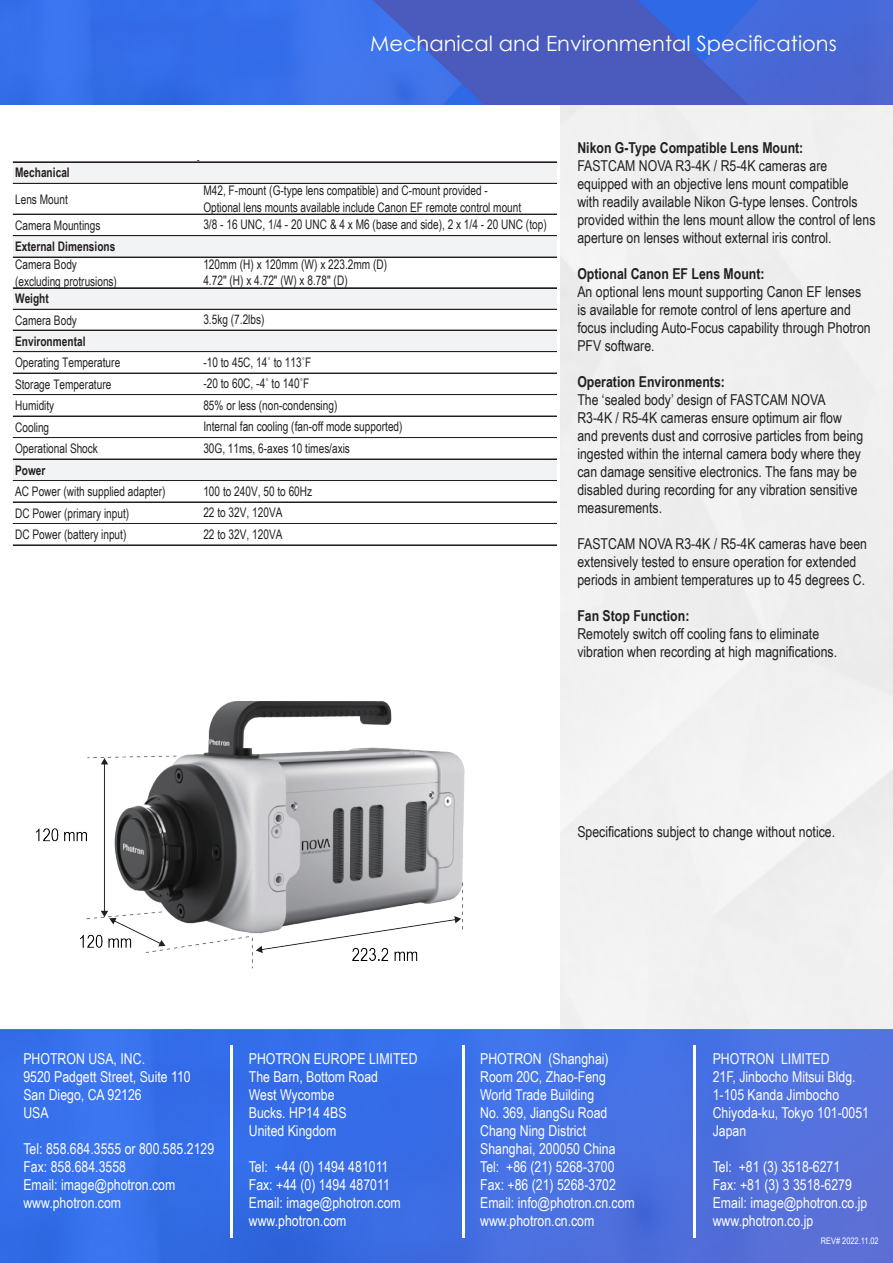
<style>
.page{position:relative;width:893px;height:1263px;background:#fff}
.page>*{position:absolute;margin:0;border:0;box-sizing:border-box;transform-origin:0 0}
.t1{font:21px "Century Gothic";color:#fff}
.t2{font:15px/18px "Arial Narrow";color:#231f20}
.t3{font:15px "Arial Narrow";color:#fff}
.t4{font:700 15px "Arial Narrow";color:#231f20}
.t5{font:13.2px/21.5px "Arial Narrow";color:#231f20;scale:.94 1}
.t6{font:700 13.2px/18.3px "Arial Narrow";color:#231f20;scale:.94 1}
.t7{font:9px "Arial Narrow";color:#fff}
.s1{font-weight:700}
.s2{font-weight:400}
</style>
<div class="page">
<div style="left:561px;top:104px;width:332px;height:926px;background:#f0f0f0"></div>
<img style="left:0;top:1030px;width:893px;height:233px">
<img style="left:0;top:0;width:893px;height:104px">
<hr style="left:231px;top:1045px;width:2px;height:192px;background:#fff">
<hr style="left:462px;top:1045px;width:3px;height:192px;background:#fff">
<hr style="left:693px;top:1045px;width:3px;height:192px;background:#fff">
<div style="left:13px;top:162px;width:544px;height:22px;background:#f2f3f4"></div>
<div style="left:13px;top:236px;width:544px;height:21px;background:#f2f3f4"></div>
<div style="left:13px;top:288px;width:544px;height:22px;background:#f2f3f4"></div>
<div style="left:13px;top:330px;width:544px;height:22px;background:#f2f3f4"></div>
<div style="left:13px;top:459px;width:544px;height:22px;background:#f2f3f4"></div>
<hr style="left:13px;top:162px;width:544px;height:1px;background:#231f20">
<hr style="left:13px;top:183px;width:544px;height:1px;background:#231f20">
<hr style="left:13px;top:214px;width:544px;height:1px;background:#231f20">
<hr style="left:13px;top:235px;width:544px;height:1px;background:#231f20">
<hr style="left:13px;top:257px;width:544px;height:1px;background:#231f20">
<hr style="left:13px;top:288px;width:544px;height:1px;background:#231f20">
<hr style="left:13px;top:309px;width:544px;height:1px;background:#231f20">
<hr style="left:13px;top:330px;width:544px;height:1px;background:#231f20">
<hr style="left:13px;top:351px;width:544px;height:1px;background:#231f20">
<hr style="left:13px;top:373px;width:544px;height:1px;background:#231f20">
<hr style="left:13px;top:394px;width:544px;height:1px;background:#231f20">
<hr style="left:13px;top:416px;width:544px;height:1px;background:#231f20">
<hr style="left:13px;top:437px;width:544px;height:1px;background:#231f20">
<hr style="left:13px;top:459px;width:544px;height:1px;background:#231f20">
<hr style="left:13px;top:480px;width:544px;height:1px;background:#231f20">
<hr style="left:13px;top:502px;width:544px;height:1px;background:#231f20">
<hr style="left:13px;top:523px;width:544px;height:1px;background:#231f20">
<hr style="left:13px;top:545px;width:544px;height:1px;background:#231f20">
<img style="left:35px;top:701px;width:430px;height:268px">
<p class="t5" style="left:15px;top:159px;width:92px;line-height:26.2px"><span class="s1">Mechanical<br></span>Lens Mount<br>Camera Mountings</p>
<p class="t6" style="left:15px;top:237px;width:108px">External Dimensions<br><span class="s2">Camera Body</span></p>
<p class="t5" style="left:15px;top:272px;width:110px;line-height:17.5px">(excluding protrusions)<br><span class="s1">Weight</span></p>
<p class="t5" style="left:15px;top:309px;width:161px">Camera Body<br><span class="s1">Environmental<br></span>Operating Temperature<br>Storage Temperature<br>Humidity<br>Cooling<br>Operational Shock<br><span class="s1">Power<br></span>AC Power (with supplied adapter)<br>DC Power (primary input)<br>DC Power (battery input)</p>
<p class="t1" style="left:370px;top:29px;width:468px">Mechanical and Environmental Specifications</p>
<p class="t5" style="left:203px;top:182px;width:340px;line-height:16.4px">M42, F-mount (G-type lens compatible) and C-mount provided -<br>Optional lens mounts available include Canon EF remote control mount</p>
<p class="t5" style="left:203px;top:214px;width:367px">3/8 - 16 UNC, 1/4 - 20 UNC &amp; 4 x M6 (base and side), 2 x 1/4 - 20 UNC (top)</p>
<p class="t5" style="left:203px;top:256px;width:197px;line-height:16.4px">120mm (H) x 120mm (W) x 223.2mm (D)<br>4.72" (H) x 4.72" (W) x 8.78" (D)</p>
<p class="t5" style="left:203px;top:309px;width:66px">3.5kg (7.2lbs)</p>
<p class="t5" style="left:203px;top:351px;width:116px">-10 to 45C, 14˚ to 113˚F -20 to 60C, -4˚ to 140˚F</p>
<p class="t5" style="left:203px;top:394px;width:213px">85% or less (non-condensing)<br>Internal fan cooling (fan-off mode supported)<br>30G, 11ms, 6-axes 10 times/axis</p>
<p class="t5" style="left:203px;top:480px;width:117px">100 to 240V, 50 to 60Hz<br>22 to 32V, 120VA</p>
<p class="t5" style="left:203px;top:523px;width:86px">22 to 32V, 120VA</p>
<p class="t4" style="left:577px;top:136px;width:227px">Nikon G-Type Compatible Lens Mount:</p>
<p class="t2" style="left:577px;top:156px;width:300px">FASTCAM NOVA R3-4K / R5-4K cameras are equipped with an objective lens mount compatible<br>with readily available Nikon G-type lenses. Controls provided within the lens mount allow the control of lens aperture on lenses without external iris control.</p>
<p class="t4" style="left:577px;top:262px;width:189px">Optional Canon EF Lens Mount:</p>
<p class="t2" style="left:577px;top:282px;width:285px">An optional lens mount supporting Canon EF lenses</p>
<p class="t2" style="left:577px;top:300px;width:295px">is available for remote control of lens aperture and focus including Auto-Focus capability through Photron<br>PFV software.</p>
<p class="t4" style="left:577px;top:370px;width:149px">Operation Environments:</p>
<p class="t2" style="left:577px;top:390px;width:287px">The ‘sealed body’ design of FASTCAM NOVA R3-4K / R5-4K cameras ensure optimum air flow and prevents dust and corrosive particles from being ingested within the internal camera body where they can damage sensitive electronics. The fans may be disabled during recording for any vibration sensitive measurements.</p>
<p class="t2" style="left:577px;top:534px;width:291px">FASTCAM NOVA R3-4K / R5-4K cameras have been extensively tested to ensure operation for extended periods in ambient temperatures up to 45 degrees C.</p>
<p class="t4" style="left:577px;top:604px;width:114px">Fan Stop Function:</p>
<p class="t2" style="left:577px;top:624px;width:243px">Remotely switch off cooling fans to eliminate</p>
<p class="t2" style="left:577px;top:642px;width:261px">vibration when recording at high magnifications.</p>
<p class="t2" style="left:577px;top:822px;width:259px">Specifications subject to change without notice.</p>
<p class="t3" style="left:23px;top:1048px;width:123px">PHOTRON USA, INC.</p>
<p class="t3" style="left:23px;top:1066px;width:169px">9520 Padgett Street, Suite 110</p>
<p class="t3" style="left:23px;top:1084px;width:120px">San Diego, CA 92126</p>
<p class="t3" style="left:23px;top:1102px;width:27px">USA</p>
<p class="t3" style="left:23px;top:1138px;width:192px">Tel: 858.684.3555 or 800.585.2129</p>
<p class="t3" style="left:23px;top:1156px;width:104px">Fax: 858.684.3558</p>
<p class="t3" style="left:23px;top:1174px;width:153px">Email: image@photron.com</p>
<p class="t3" style="left:23px;top:1192px;width:99px">www.photron.com</p>
<p class="t3" style="left:249px;top:1048px;width:170px">PHOTRON EUROPE LIMITED</p>
<p class="t3" style="left:249px;top:1066px;width:131px">The Barn, Bottom Road</p>
<p class="t3" style="left:249px;top:1084px;width:87px">West Wycombe</p>
<p class="t3" style="left:249px;top:1102px;width:99px">Bucks. HP14 4BS</p>
<p class="t3" style="left:249px;top:1120px;width:89px">United Kingdom</p>
<p class="t3" style="left:249px;top:1156px;width:141px">Tel: +44 (0) 1494 481011</p>
<p class="t3" style="left:249px;top:1174px;width:143px">Fax: +44 (0) 1494 487011</p>
<p class="t3" style="left:249px;top:1192px;width:153px">Email: image@photron.com</p>
<p class="t3" style="left:249px;top:1210px;width:99px">www.photron.com</p>
<p class="t3" style="left:480px;top:1048px;width:130px">PHOTRON (Shanghai)</p>
<p class="t3" style="left:480px;top:1066px;width:127px">Room 20C, Zhao-Feng</p>
<p class="t3" style="left:480px;top:1084px;width:115px">World Trade Building</p>
<p class="t3" style="left:480px;top:1102px;width:129px">No. 369, JiangSu Road</p>
<p class="t3" style="left:480px;top:1120px;width:107px">Chang Ning District</p>
<p class="t3" style="left:480px;top:1138px;width:137px">Shanghai, 200050 China</p>
<p class="t3" style="left:480px;top:1156px;width:136px">Tel: +86 (21) 5268-3700</p>
<p class="t3" style="left:480px;top:1174px;width:137px">Fax: +86 (21) 5268-3702</p>
<p class="t3" style="left:480px;top:1192px;width:156px">Email: info@photron.cn.com</p>
<p class="t3" style="left:480px;top:1210px;width:116px">www.photron.cn.com</p>
<p class="t3" style="left:713px;top:1048px;width:118px">PHOTRON LIMITED</p>
<p class="t3" style="left:713px;top:1066px;width:144px">21F, Jinbocho Mitsui Bldg.</p>
<p class="t3" style="left:713px;top:1084px;width:128px">1-105 Kanda Jimbocho</p>
<p class="t3" style="left:713px;top:1102px;width:158px">Chiyoda-ku, Tokyo 101-0051</p>
<p class="t3" style="left:713px;top:1120px;width:35px">Japan</p>
<p class="t3" style="left:713px;top:1156px;width:129px">Tel: +81 (3) 3518-6271</p>
<p class="t3" style="left:713px;top:1174px;width:141px">Fax: +81 (3) 3 3518-6279</p>
<p class="t3" style="left:713px;top:1192px;width:156px">Email: image@photron.co.jp</p>
<p class="t3" style="left:713px;top:1210px;width:102px">www.photron.co.jp</p>
<p class="t7" style="left:821px;top:1234px;width:59px">REV# 2022.11.02</p>
</div>
